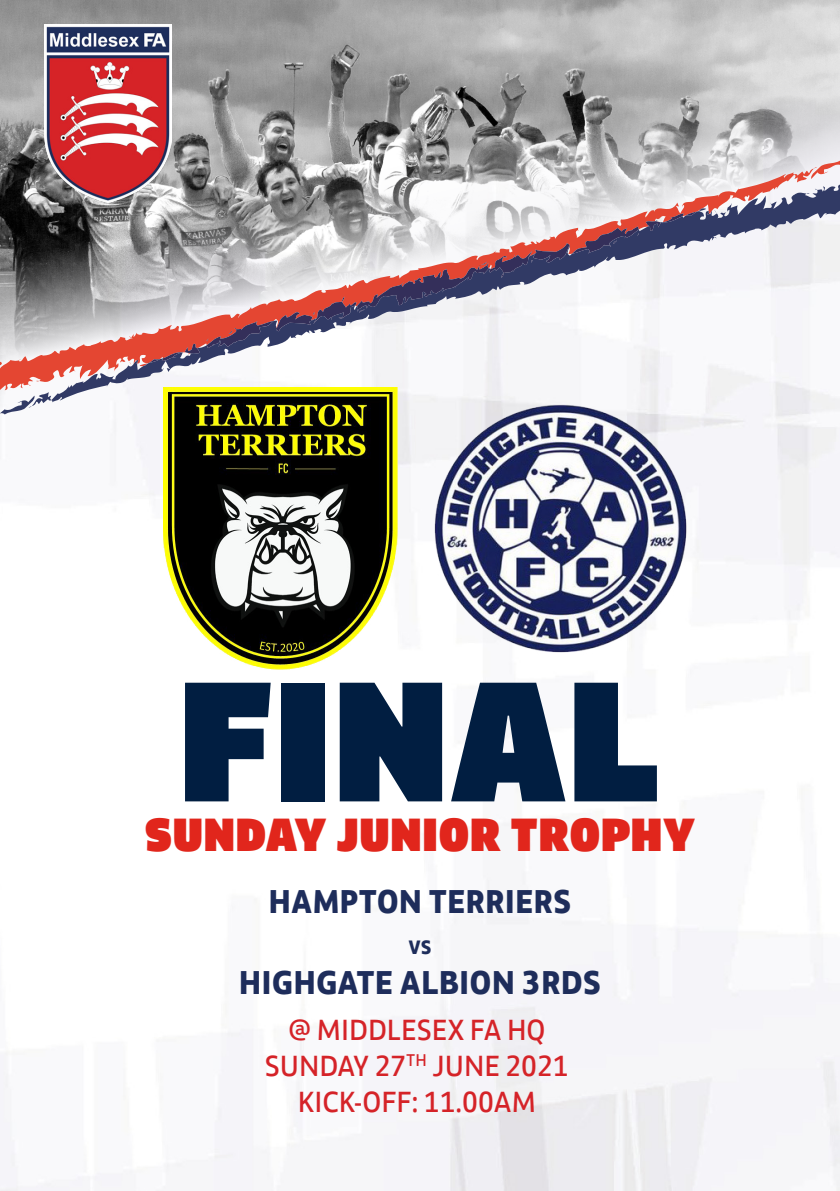
<style>
.page{position:relative;width:840px;height:1191px;background:#fff}
.page>*{position:absolute;margin:0;border:0;box-sizing:border-box;transform-origin:0 0}
.t1{font:176px "FS Jack Poster";color:#011e41}
.t2{font:48px "FS Jack Poster";color:#e1261c}
.t3{font:700 34px "FS Jack";color:#1e2d5b}
.t4{font:30px/36px "FS Jack";color:#d52328;text-align:center}
.t5{font:700 20px "FS Jack";color:#1e2d5b}
</style>
<div class="page">
<img style="left:0;top:393px;width:839px;height:798px">
<img style="left:0;top:0;width:839px;height:182px">
<svg style="left:809px;top:154px;width:30px;height:25px"></svg>
<svg style="left:0;top:168px;width:813px;height:225px;background:#988f8e"></svg>
<svg style="left:0;top:395px;width:36px;height:25px"></svg>
<svg style="left:32px;top:182px;width:807px;height:224px"></svg>
<svg style="left:133px;top:210px;width:578px;height:154px"></svg>
<svg style="left:139px;top:363px;width:7px;height:3px"></svg>
<svg style="left:359px;top:309px;width:6px;height:4px"></svg>
<svg style="left:631px;top:229px;width:7px;height:7px"></svg>
<svg style="left:609px;top:241px;width:7px;height:6px"></svg>
<svg style="left:699px;top:208px;width:6px;height:3px"></svg>
<svg style="left:479px;top:262px;width:7px;height:4px"></svg>
<svg style="left:206px;top:338px;width:8px;height:8px"></svg>
<svg style="left:228px;top:328px;width:8px;height:6px"></svg>
<img style="left:44px;top:24px;width:128px;height:179px">
<img style="left:163px;top:387px;width:234px;height:282px">
<img style="left:432px;top:387px;width:255px;height:282px">
<h1 class="t1" style="left:178px;top:588px;width:485px">FINAL</h1>
<h2 class="t2" style="left:144px;top:793px;width:552px">SUNDAY JUNIOR TROPHY</h2>
<p class="t3" style="left:268px;top:872px;width:304px">HAMPTON TERRIERS</p>
<p class="t5" style="left:408px;top:930px;width:25px">VS</p>
<p class="t3" style="left:239px;top:954px;width:363px">HIGHGATE ALBION 3RDS</p>
<p class="t4" style="left:265px;top:1009px;width:305px">@ MIDDLESEX FA HQ<br>SUNDAY 27<sup>TH</sup> JUNE 2021<br>KICK-OFF: 11.00AM</p>
</div>
